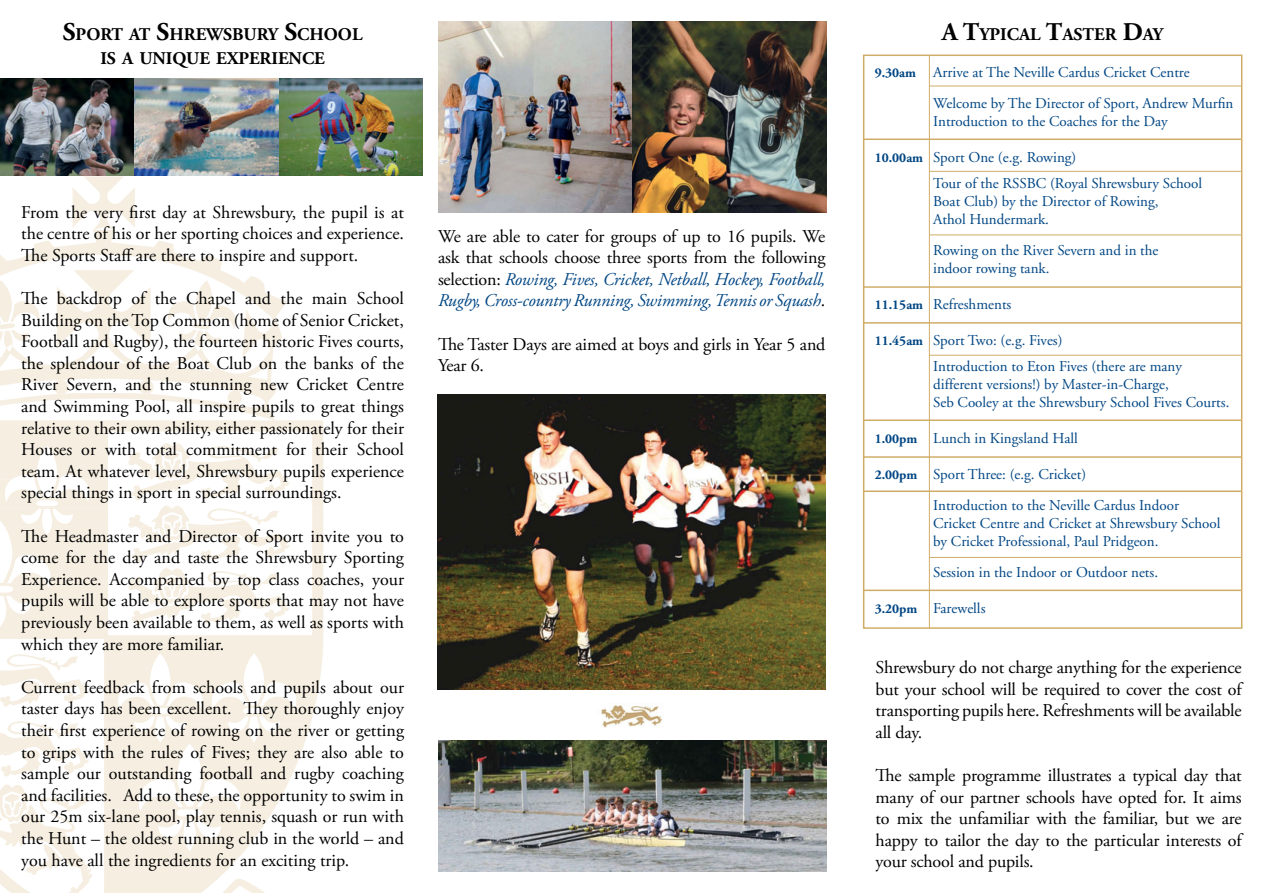
<style>
.page{position:relative;width:1263px;height:893px;background:#fff}
.page>*{position:absolute;margin:0;border:0;box-sizing:border-box;transform-origin:0 0}
.t1{font:18px/21.6px "Adobe Garamond Pro";letter-spacing:-.01em;color:#000;text-align:justify}
.t2{font:700 17.85px "Adobe Garamond Pro";color:#000}
.t3{font:15px/18px "Adobe Garamond";color:#004684}
.s1{font-size:25.5px}
.s2{font-weight:700;font-size:13.5px}
.s3{font-style:italic;color:#004684}
</style>
<div class="page">
<svg style="left:0;top:176px;width:287px;height:181px"></svg>
<svg style="left:863px;top:54px;width:380px;height:575px"></svg>
<hr style="left:929px;top:55px;width:1px;height:573px;background:#d0ad67">
<hr style="left:863px;top:139px;width:379px;height:1px;background:#d0ad67">
<hr style="left:863px;top:286px;width:379px;height:2px;background:#d0ad67">
<hr style="left:863px;top:322px;width:379px;height:2px;background:#d0ad67">
<hr style="left:863px;top:419px;width:379px;height:2px;background:#d0ad67">
<hr style="left:863px;top:456px;width:379px;height:2px;background:#d0ad67">
<hr style="left:863px;top:490px;width:379px;height:2px;background:#d0ad67">
<hr style="left:863px;top:590px;width:379px;height:1px;background:#d0ad67">
<hr style="left:929px;top:86px;width:313px;height:1px;background:#d0ad67">
<hr style="left:929px;top:171px;width:313px;height:1px;background:#d0ad67">
<hr style="left:929px;top:234px;width:313px;height:1px;background:#d0ad67">
<hr style="left:929px;top:355px;width:313px;height:1px;background:#d0ad67">
<hr style="left:929px;top:557px;width:313px;height:1px;background:#d0ad67">
<img style="left:134px;top:79px;width:288px;height:97px">
<img style="left:0;top:79px;width:134px;height:97px">
<img style="left:601px;top:705px;width:62px;height:23px">
<img style="left:438px;top:21px;width:388px;height:192px">
<img style="left:438px;top:740px;width:389px;height:132px">
<img style="left:437px;top:395px;width:389px;height:294px">
<svg style="left:21px;top:248px;width:19px;height:13px"></svg>
<svg style="left:21px;top:291px;width:19px;height:13px"></svg>
<svg style="left:0;top:357px;width:323px;height:536px"></svg>
<p class="t2" style="left:63px;top:24px;width:301px"><span class="s1">S</span>PORT AT <span class="s1">S</span>HREWSBURY <span class="s1">S</span>CHOOL</p>
<p class="t2" style="left:942px;top:24px;width:223px"><span class="s1">A T</span>YPICAL <span class="s1">T</span>ASTER <span class="s1">D</span>AY</p>
<p class="t2" style="left:100px;top:48px;width:226px">IS A UNIQUE EXPERIENCE</p>
<p class="t3" style="left:933px;top:57px;width:302px;line-height:30.8px;text-indent:-59px"><span class="s2">9.30am</span> Arrive at The Neville Cardus Cricket Centre<br>Welcome by The Director of Sport, Andrew Murfin</p>
<p class="t3" style="left:933px;top:112px;width:236px">Introduction to the Coaches for the Day</p>
<p class="t3" style="left:933px;top:144px;width:270px;line-height:26.5px;text-indent:-59px"><span class="s2">10.00am</span> Sport One (e.g. Rowing)<br>Tour of the RSSBC (Royal Shrewsbury School</p>
<p class="t3" style="left:933px;top:193px;width:227px">Boat Club) by the Director of Rowing,<br>Athol Hundermark.</p>
<p class="t3" style="left:933px;top:242px;width:227px">Rowing on the River Severn and in the indoor rowing tank.</p>
<p class="t3" style="left:875px;top:296px;width:138px"><span class="s2">11.15am</span> Refreshments</p>
<p class="t3" style="left:933px;top:327px;width:250px;line-height:26.5px;text-indent:-59px"><span class="s2">11.45am</span> Sport Two: (e.g. Fives)<br>Introduction to Eton Fives (there are many</p>
<p class="t3" style="left:933px;top:376px;width:298px">different versions!) by Master-in-Charge,<br>Seb Cooley at the Shrewsbury School Fives Courts.</p>
<p class="t3" style="left:875px;top:430px;width:205px"><span class="s2">1.00pm</span> Lunch in Kingsland Hall</p>
<p class="t3" style="left:933px;top:460px;width:247px;line-height:30.8px;text-indent:-59px"><span class="s2">2.00pm</span> Sport Three: (e.g. Cricket)<br>Introduction to the Neville Cardus Indoor</p>
<p class="t3" style="left:933px;top:515px;width:289px">Cricket Centre and Cricket at Shrewsbury School by Cricket Professional, Paul Pridgeon.</p>
<p class="t3" style="left:933px;top:564px;width:226px">Session in the Indoor or Outdoor nets.</p>
<p class="t3" style="left:875px;top:600px;width:112px"><span class="s2">3.20pm</span> Farewells</p>
<p class="t1" style="left:21px;top:202px;width:384px">From the very rst day at Shrewsbury, the pupil is at</p>
<p class="t1" style="left:21px;top:223px;width:384px">the centre of his or her sporting choices and experience.</p>
<p class="t1" style="left:40px;top:245px;width:319px">e Sports Sta are there to inspire and support.</p>
<p class="t1" style="left:21px;top:288px;width:384px;text-indent:19px">e backdrop of the Chapel and the main School Building on the Top Common (home of Senior Cricket, Football and Rugby), the fourteen historic Fives courts, the splendour of the Boat Club on the banks of the River Severn, and the stunning new Cricket Centre and Swimming Pool, all inspire pupils to great things relative to their own ability, either passionately for their Houses or with total commitment for their School team. At whatever level, Shrewsbury pupils experience special things in sport in special surroundings.</p>
<p class="t1" style="left:21px;top:526px;width:384px;text-indent:19px">e Headmaster and Director of Sport invite you to come for the day and taste the Shrewsbury Sporting Experience. Accompanied by top class coaches, your pupils will be able to explore sports that may not have previously been available to them, as well as sports with which they are more familiar.</p>
<p class="t1" style="left:21px;top:677px;width:384px">Current feedback from schools and pupils about our taster days has been excellent.</p>
<p class="t1" style="left:438px;top:226px;width:389px">We are able to cater for groups of up to 16 pupils. We ask that schools choose three sports from the following selection: <span class="s3">Rowing, Fives, Cricket, Netball, Hockey, Football, Rugby, Cross-country Running, Swimming, Tennis or Squash</span>.</p>
<p class="t1" style="left:438px;top:334px;width:389px;text-indent:19px">e Taster Days are aimed at boys and girls in Year 5 and<br>Year 6.</p>
<p class="t1" style="left:875px;top:657px;width:368px">Shrewsbury do not charge anything for the experience but your school will be required to cover the cost of transporting pupils here. Refreshments will be available all day.</p>
<p class="t1" style="left:875px;top:765px;width:368px;text-indent:19px">e sample programme illustrates a typical day that many of our partner schools have opted for. It aims to mix the unfamiliar with the familiar, but we are happy to tailor the day to the particular interests of your school and pupils.</p>
<p class="t1" style="left:21px;top:698px;width:384px;text-indent:241px">ey thoroughly enjoy their rst experience of rowing on the river or getting to grips with the rules of Fives; they are also able to sample our outstanding football and rugby coaching and facilities. Add to these, the opportunity to swim in our 25m six-lane pool, play tennis, squash or run with the Hunt – the oldest running club in the world – and you have all the ingredients for an exciting trip.</p>
</div>
